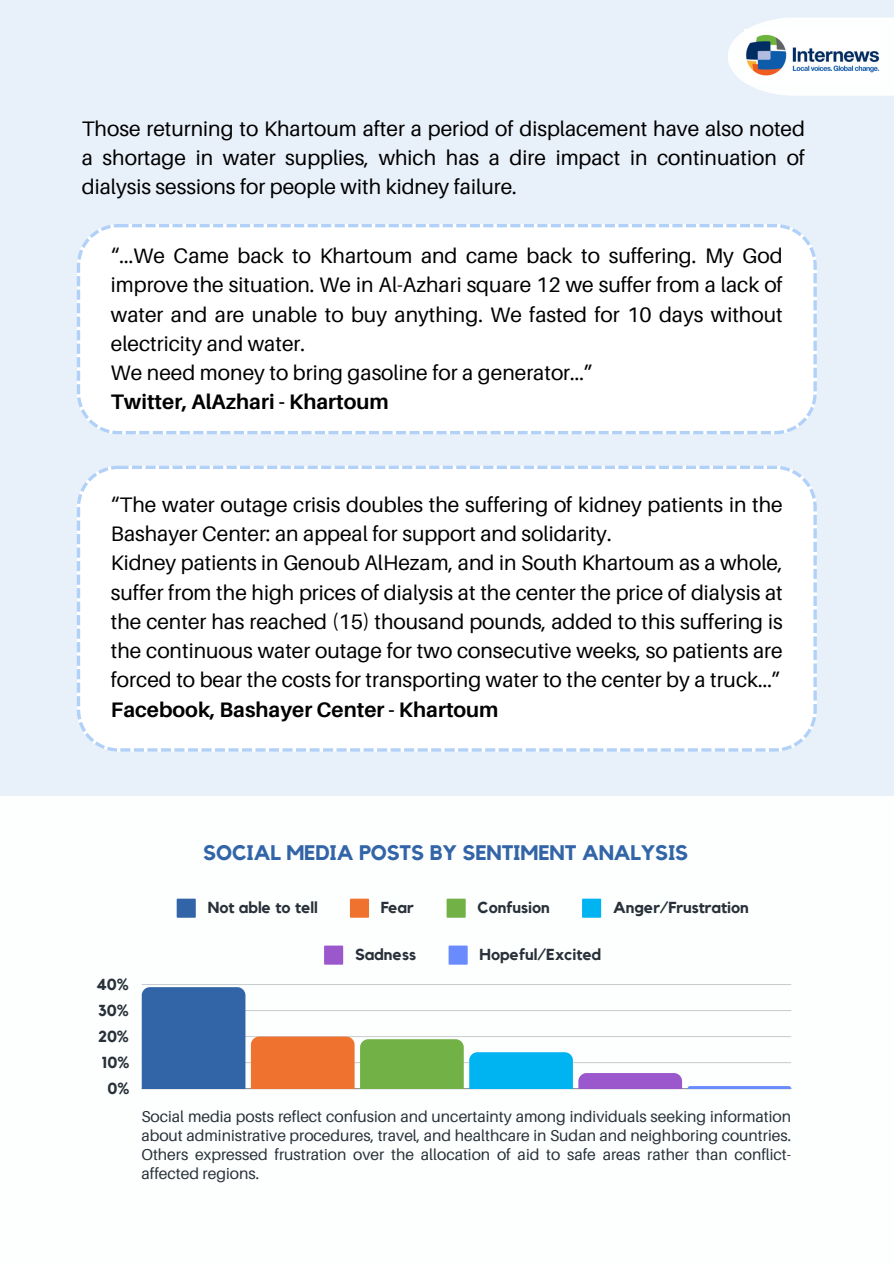
<style>
.page{position:relative;width:894px;height:1264px;background:#fff}
.page>*{position:absolute;margin:0;border:0;box-sizing:border-box;transform-origin:0 0}
.t1{font:21px/29.2px "Aileron";color:#000}
.t2{font:700 21px "Kollektif";letter-spacing:-.005em;color:#3264a8}
.t3{font:700 15.9px "Kollektif";color:#283139}
.t4{font:15.75px/19.2px "Aileron";color:#283139;text-align:justify}
.s1{font-weight:700}
</style>
<div class="page">
<div style="left:0;top:0;width:893px;height:1263px;background:#e8f0fa"></div>
<svg style="left:728px;top:17px;width:165px;height:79px"></svg>
<img style="left:744px;top:30px;width:136px;height:53px">
<div style="left:77px;top:224px;width:739px;height:210px;background:#fff"></div>
<div style="left:77px;top:465px;width:739px;height:286px;background:#fff"></div>
<div style="left:0;top:795px;width:893px;height:468px;background:#fdfefe"></div>
<svg style="left:177px;top:898px;width:19px;height:19px"></svg>
<svg style="left:350px;top:898px;width:19px;height:19px"></svg>
<svg style="left:446px;top:898px;width:19px;height:19px"></svg>
<svg style="left:582px;top:898px;width:19px;height:19px"></svg>
<svg style="left:324px;top:945px;width:19px;height:19px"></svg>
<svg style="left:448px;top:945px;width:19px;height:19px"></svg>
<hr style="left:142px;top:1088px;width:649px;height:1px;background:#283139;opacity:.6">
<hr style="left:142px;top:1062px;width:649px;height:1px;background:#cfd1d3">
<hr style="left:142px;top:1036px;width:649px;height:1px;background:#ced0d2">
<hr style="left:142px;top:1010px;width:649px;height:1px;background:#cccfd1">
<hr style="left:142px;top:984px;width:649px;height:1px;background:#cacdcf">
<div style="left:142px;top:987px;width:103px;height:101px;background:#3264a8"></div>
<div style="left:251px;top:1036px;width:103px;height:52px;background:#ef732f"></div>
<div style="left:360px;top:1039px;width:103px;height:49px;background:#71b146"></div>
<div style="left:469px;top:1052px;width:103px;height:36px;background:#00b3f1"></div>
<svg style="left:578px;top:1073px;width:213px;height:15px"></svg>
<h2 class="t1" style="left:82px;top:113px;width:724px;text-align:justify">Those returning to Khartoum after a period of displacement have also noted a shortage in water supplies, which has a dire impact in continuation of dialysis sessions for people with kidney failure.</h2>
<h2 class="t1" style="left:111px;top:241px;width:673px">“...We Came back to Khartoum and came back to suffering. My God improve the situation. We in Al-Azhari square 12 we suffer from a lack of water and are unable to buy anything. We fasted for 10 days without electricity and water.<br>We need money to bring gasoline for a generator...”<br><span class="s1">Twitter, AlAzhari - Khartoum</span></h2>
<h2 class="t1" style="left:111px;top:489px;width:673px">“The water outage crisis doubles the suffering of kidney patients in the Bashayer Center: an appeal for support and solidarity.<br>Kidney patients in Genoub AlHezam, and in South Khartoum as a whole, suffer from the high prices of dialysis at the center the price of dialysis at the center has reached (15) thousand pounds, added to this suffering is the continuous water outage for two consecutive weeks, so patients are forced to bear the costs for transporting water to the center by a truck...” <span class="s1">Facebook, Bashayer Center - Khartoum</span></h2>
<h1 class="t2" style="left:203px;top:843px;width:486px">SOCIAL MEDIA POSTS BY SENTIMENT ANALYSIS</h1>
<p class="t3" style="left:96px;top:977px;width:34px">40%</p>
<p class="t3" style="left:98px;top:1003px;width:32px">30%</p>
<p class="t3" style="left:98px;top:1029px;width:32px">20%</p>
<p class="t3" style="left:102px;top:1055px;width:29px">10%</p>
<p class="t3" style="left:107px;top:1081px;width:23px">0%</p>
<p class="t3" style="left:208px;top:899px;width:112px">Not able to tell</p>
<p class="t3" style="left:381px;top:899px;width:34px">Fear</p>
<p class="t3" style="left:477px;top:899px;width:74px">Confusion</p>
<p class="t3" style="left:613px;top:899px;width:137px">Anger/Frustration</p>
<p class="t3" style="left:355px;top:946px;width:62px">Sadness</p>
<p class="t3" style="left:479px;top:946px;width:123px">Hopeful/Excited</p>
<p class="t4" style="left:141px;top:1106px;width:651px">Social media posts reflect confusion and uncertainty among individuals seeking information about administrative procedures, travel, and healthcare in Sudan and neighboring countries.<br>Others expressed frustration over the allocation of aid to safe areas rather than conflict&shy;affected regions.</p>
</div>
